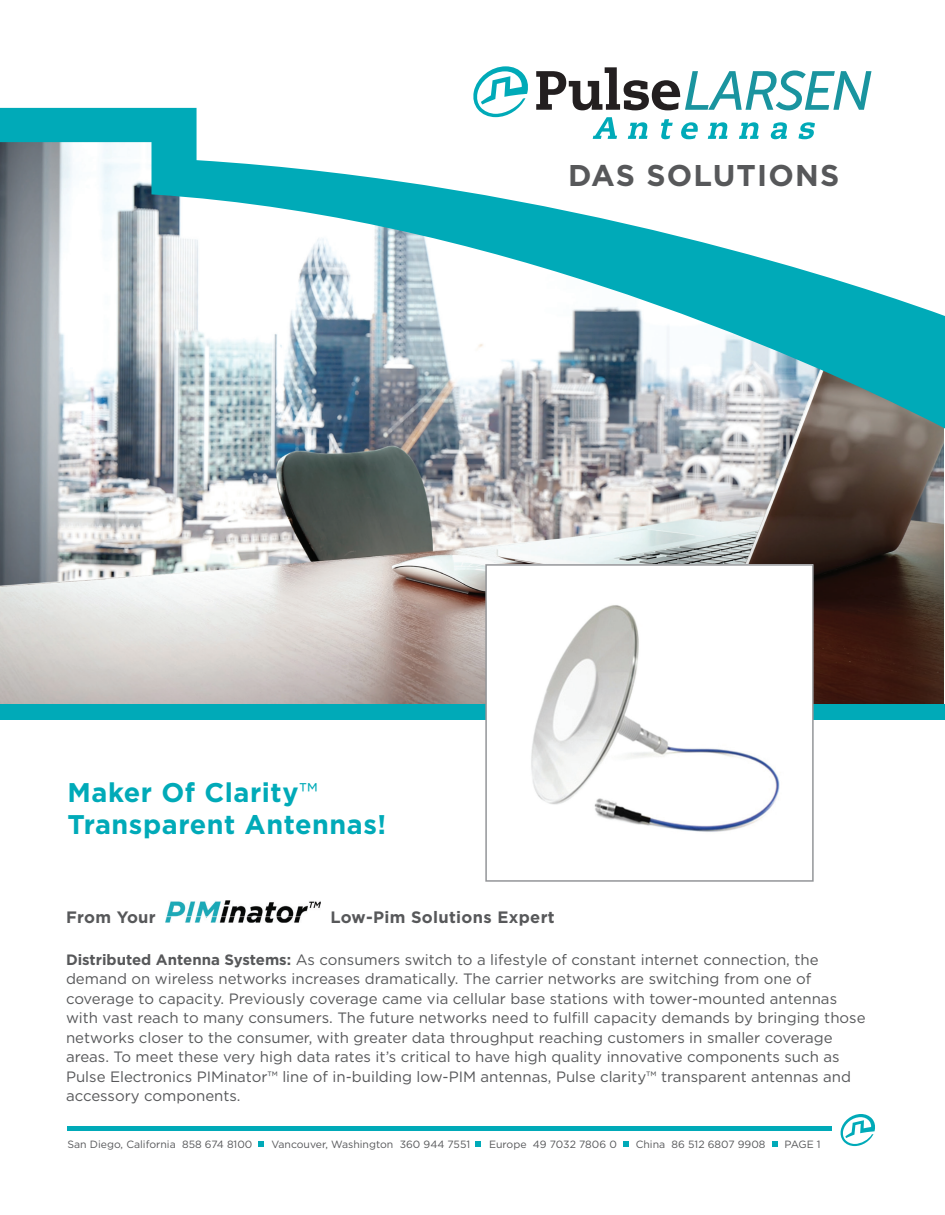
<style>
.page{position:relative;width:945px;height:1215px;background:#fff}
.page>*{position:absolute;margin:0;border:0;box-sizing:border-box;transform-origin:0 0}
.t1{font:700 30px "Gotham";letter-spacing:.04em;color:#57585a}
.t2{font:700 27px/31.5px "Gotham";letter-spacing:.02em;color:#00aab8}
.t3{font:700 16.5px "Gotham";letter-spacing:.02em;color:#57585a}
.t4{font:15px/19.5px "Gotham";color:#57585a}
.t5{font:10.5px "Gotham";color:#57585a}
.s1{font-weight:400}
.s2{font-weight:700}
</style>
<div class="page">
<img style="left:0;top:431px;width:944px;height:273px">
<svg style="left:0;top:108px;width:945px;height:323px"></svg>
<div style="left:0;top:704px;width:945px;height:16px;background:#00aab8"></div>
<img style="left:166px;top:901px;width:155px;height:22px">
<svg style="left:593px;top:117px;width:24px;height:22px"></svg>
<svg style="left:628px;top:122px;width:20px;height:17px"></svg>
<svg style="left:661px;top:119px;width:12px;height:20px"></svg>
<svg style="left:681px;top:122px;width:17px;height:17px"></svg>
<svg style="left:708px;top:122px;width:20px;height:17px"></svg>
<svg style="left:739px;top:122px;width:20px;height:17px"></svg>
<svg style="left:771px;top:122px;width:16px;height:17px"></svg>
<svg style="left:798px;top:122px;width:17px;height:17px"></svg>
<svg style="left:536px;top:67px;width:335px;height:43px"></svg>
<svg style="left:472px;top:66px;width:57px;height:51px"></svg>
<div style="left:486px;top:565px;width:327px;height:316px;background:#fff"></div>
<img style="left:531px;top:605px;width:249px;height:227px">
<div style="left:485px;top:564px;width:329px;height:318px;border:2px solid #939598"></div>
<hr style="left:68px;top:1127px;width:764px;height:4px;background:#00aab8">
<svg style="left:259px;top:1142px;width:5px;height:5px"></svg>
<svg style="left:476px;top:1142px;width:5px;height:5px"></svg>
<svg style="left:624px;top:1142px;width:5px;height:5px"></svg>
<svg style="left:840px;top:1114px;width:35px;height:32px"></svg>
<svg style="left:772px;top:1142px;width:6px;height:5px"></svg>
<h1 class="t1" style="left:568px;top:156px;width:273px">DAS SOLUTIONS</h1>
<h2 class="t2" style="left:68px;top:777px;width:320px">Maker Of Clarity<span class="s1">™<br></span>Transparent Antennas!</h2>
<p class="t3" style="left:66px;top:906px;width:91px">From Your</p>
<p class="t3" style="left:330px;top:906px;width:226px">Low-Pim Solutions Expert</p>
<p class="t4" style="left:66px;top:949px;width:801px"><span class="s2">Distributed Antenna Systems:</span> As consumers switch to a lifestyle of constant internet connection, the demand on wireless networks increases dramatically. The carrier networks are switching from one of coverage to capacity. Previously coverage came via cellular base stations with tower-mounted antennas with vast reach to many consumers. The future networks need to fulfill capacity demands by bringing those networks closer to the consumer, with greater data throughput reaching customers in smaller coverage areas. To meet these very high data rates it’s critical to have high quality innovative components such as Pulse Electronics PIMinator™ line of in-building low-PIM antennas, Pulse clarity™ transparent antennas and accessory components.</p>
<p class="t5" style="left:68px;top:1138px;width:186px">San Diego, California 858 674 8100</p>
<p class="t5" style="left:271px;top:1138px;width:200px">Vancouver, Washington 360 944 7551</p>
<p class="t5" style="left:489px;top:1138px;width:129px">Europe 49 7032 7806 0</p>
<p class="t5" style="left:636px;top:1138px;width:131px">China 86 512 6807 9908</p>
<p class="t5" style="left:784px;top:1138px;width:38px">PAGE 1</p>
</div>
